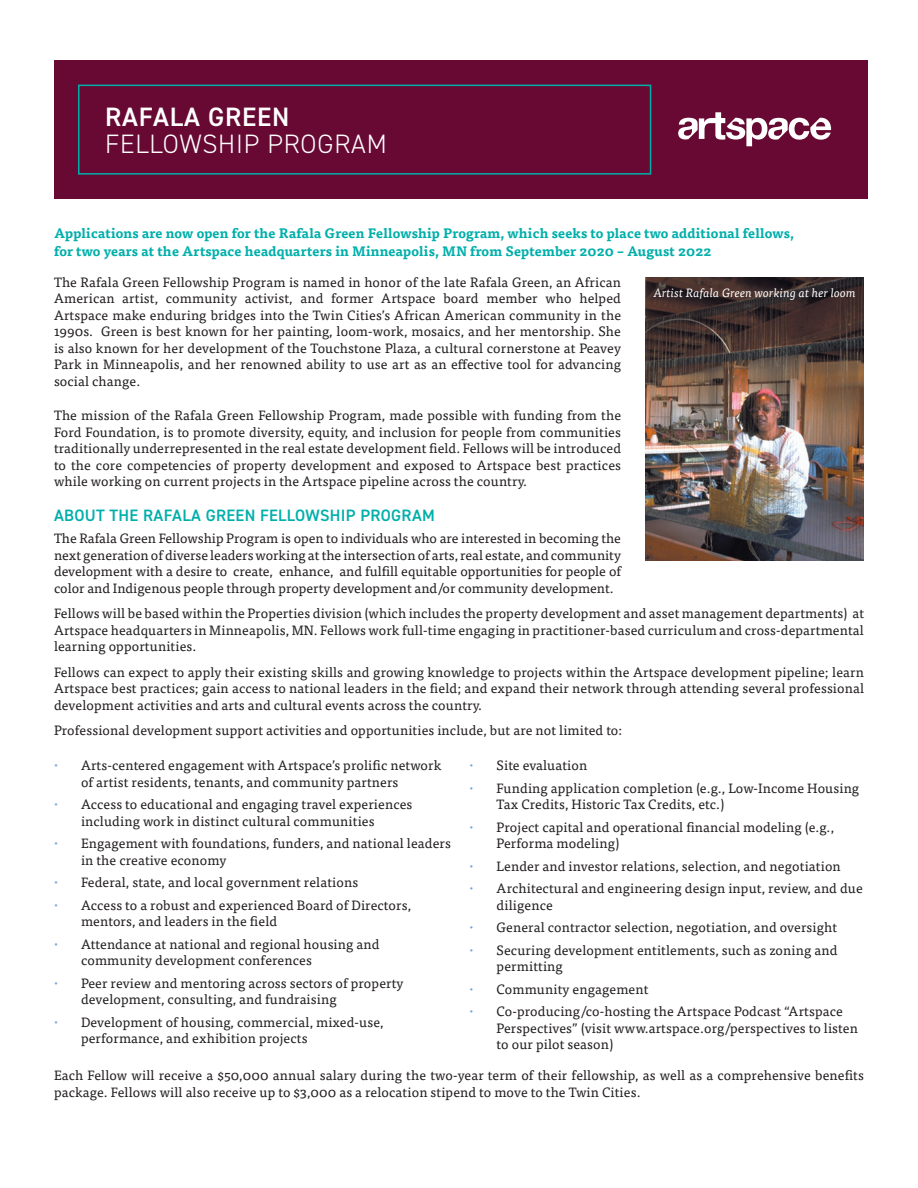
<style>
.page{position:relative;width:918px;height:1188px;background:#fff}
.page>*{position:absolute;margin:0;border:0;box-sizing:border-box;transform-origin:0 0}
.t1{font:300 26.7px "DIN2014";letter-spacing:.03em;color:#fff}
.t2{font:600 26.7px "DIN2014";letter-spacing:.03em;color:#fff}
.t3{font:600 16.5px "DIN2014";letter-spacing:.02em;color:#00afaa}
.t4{font:13.5px/16.5px "Tisa Pro";letter-spacing:.01em;color:#231f20}
.t5{font:700 13.5px "Tisa Pro";letter-spacing:.01em;color:#00afaa}
.t6{font:italic 12px "Tisa Pro";letter-spacing:.01em;color:#fff}
.s1{font-family:"DIN2014";color:#6ba6dd}
</style>
<div class="page">
<img style="left:645px;top:277px;width:219px;height:283px">
<div style="left:54px;top:60px;width:813px;height:139px;background:#670933"></div>
<svg style="left:678px;top:112px;width:153px;height:34px"></svg>
<div style="left:78px;top:85px;width:573px;height:90px;border:2px solid #00afaa"></div>
<p class="t2" style="left:105px;top:99px;width:186px">RAFALA GREEN</p>
<p class="t1" style="left:105px;top:127px;width:283px">FELLOWSHIP PROGRAM</p>
<p class="t5" style="left:54px;top:223px;width:742px">Applications are now open for the Rafala Green Fellowship Program, which seeks to place two additional fellows,</p>
<p class="t5" style="left:54px;top:241px;width:659px">for two years at the Artspace headquarters in Minneapolis, MN from September 2020 – August 2022</p>
<p class="t4" style="left:54px;top:273px;width:569px;text-align:justify">The Rafala Green Fellowship Program is named in honor of the late Rafala Green, an African American artist, community activist, and former Artspace board member who helped Artspace make enduring bridges into the Twin Cities’s African American community in the 1990s. Green is best known for her painting, loom-work, mosaics, and her mentorship. She is also known for her development of the Touchstone Plaza, a cultural cornerstone at Peavey Park in Minneapolis, and her renowned ability to use art as an effective tool for advancing social change.</p>
<p class="t4" style="left:54px;top:407px;width:569px;text-align:justify">The mission of the Rafala Green Fellowship Program, made possible with funding from the Ford Foundation, is to promote diversity, equity, and inclusion for people from communities traditionally underrepresented in the real estate development field. Fellows will be introduced to the core competencies of property development and exposed to Artspace best practices while working on current projects in the Artspace pipeline across the country.</p>
<p class="t3" style="left:54px;top:504px;width:382px">ABOUT THE RAFALA GREEN FELLOWSHIP PROGRAM</p>
<p class="t4" style="left:54px;top:530px;width:569px;text-align:justify">The Rafala Green Fellowship Program is open to individuals who are interested in becoming the next generation of diverse leaders working at the intersection of arts, real estate, and community development with a desire to create, enhance, and fulfill equitable opportunities for people of color and Indigenous people through property development and/or community development.</p>
<p class="t4" style="left:54px;top:605px;width:812px;text-align:justify">Fellows will be based within the Properties division (which includes the property development and asset management departments) at Artspace headquarters in Minneapolis, MN. Fellows work full-time engaging in practitioner-based curriculum and cross-departmental learning opportunities.</p>
<p class="t4" style="left:54px;top:663px;width:812px;text-align:justify">Fellows can expect to apply their existing skills and growing knowledge to projects within the Artspace development pipeline; learn Artspace best practices; gain access to national leaders in the field; and expand their network through attending several professional development activities and arts and cultural events across the country.</p>
<p class="t4" style="left:54px;top:722px;width:570px">Professional development support activities and opportunities include, but are not limited to:</p>
<p class="t6" style="left:653px;top:284px;width:204px">Artist Rafala Green working at her loom</p>
<p class="t4" style="left:81px;top:757px;width:362px;text-indent:-27px"><span class="s1">•</span> Arts-centered engagement with Artspace’s prolific network of artist residents, tenants, and community partners</p>
<p class="t4" style="left:81px;top:796px;width:333px;text-indent:-27px"><span class="s1">•</span> Access to educational and engaging travel experiences including work in distinct cultural communities</p>
<p class="t4" style="left:81px;top:835px;width:371px;text-indent:-27px"><span class="s1">•</span> Engagement with foundations, funders, and national leaders in the creative economy</p>
<p class="t4" style="left:54px;top:874px;width:306px"><span class="s1">•</span> Federal, state, and local government relations</p>
<p class="t4" style="left:81px;top:896px;width:332px;text-indent:-27px"><span class="s1">•</span> Access to a robust and experienced Board of Directors, mentors, and leaders in the field</p>
<p class="t4" style="left:81px;top:935px;width:300px;text-indent:-27px"><span class="s1">•</span> Attendance at national and regional housing and community development conferences</p>
<p class="t4" style="left:81px;top:974px;width:324px;text-indent:-27px"><span class="s1">•</span> Peer review and mentoring across sectors of property development, consulting, and fundraising</p>
<p class="t4" style="left:81px;top:1013px;width:304px;text-indent:-27px"><span class="s1">•</span> Development of housing, commercial, mixed-use, performance, and exhibition projects</p>
<p class="t4" style="left:470px;top:757px;width:119px"><span class="s1">•</span> Site evaluation</p>
<p class="t4" style="left:497px;top:779px;width:364px;text-indent:-27px"><span class="s1">•</span> Funding application completion (e.g., Low-Income Housing<br>Tax Credits, Historic Tax Credits, etc.)</p>
<p class="t4" style="left:497px;top:818px;width:339px;text-indent:-27px"><span class="s1">•</span> Project capital and operational financial modeling (e.g.,<br>Performa modeling)</p>
<p class="t4" style="left:470px;top:857px;width:373px"><span class="s1">•</span> Lender and investor relations, selection, and negotiation</p>
<p class="t4" style="left:497px;top:880px;width:368px;text-indent:-27px"><span class="s1">•</span> Architectural and engineering design input, review, and due diligence</p>
<p class="t4" style="left:470px;top:919px;width:369px"><span class="s1">•</span> General contractor selection, negotiation, and oversight</p>
<p class="t4" style="left:497px;top:941px;width:342px;text-indent:-27px"><span class="s1">•</span> Securing development entitlements, such as zoning and permitting</p>
<p class="t4" style="left:470px;top:980px;width:180px"><span class="s1">•</span> Community engagement</p>
<p class="t4" style="left:497px;top:1003px;width:363px;text-indent:-27px"><span class="s1">•</span> Co-producing/co-hosting the Artspace Podcast “Artspace<br>Perspectives” (visit www.artspace.org/perspectives to listen to our pilot season)</p>
<p class="t4" style="left:54px;top:1067px;width:811px">Each Fellow will receive a $50,000 annual salary during the two-year term of their fellowship, as well as a comprehensive benefits package. Fellows will also receive up to $3,000 as a relocation stipend to move to the Twin Cities.</p>
</div>
